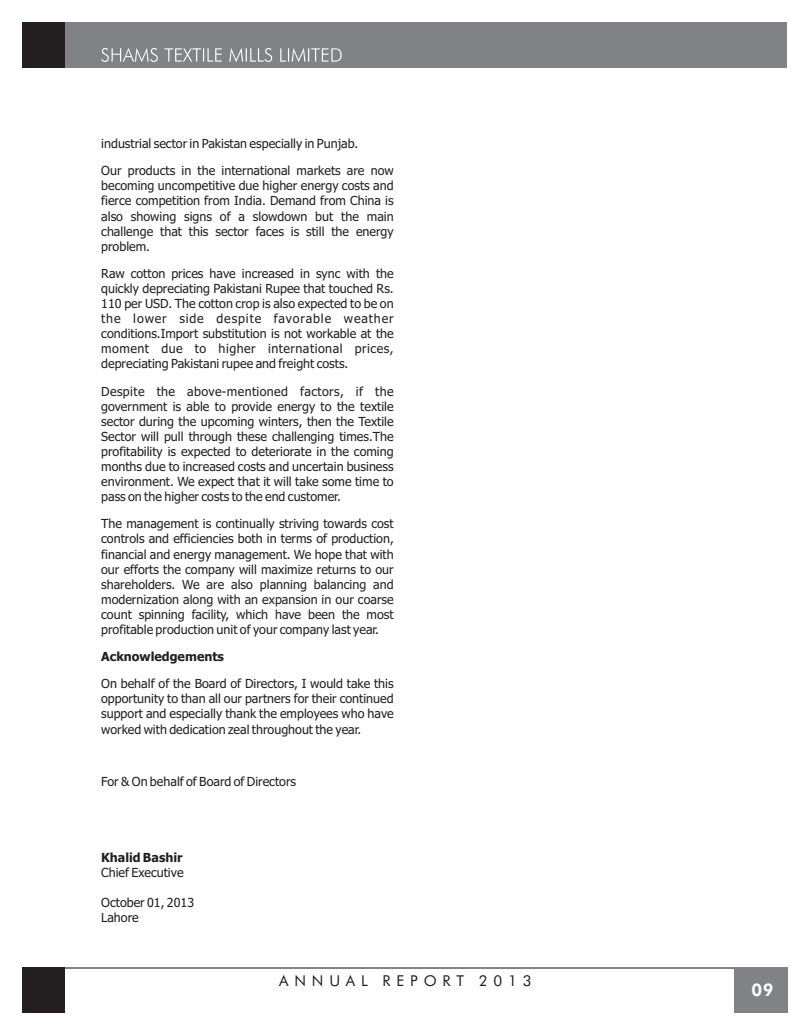
<style>
.page{position:relative;width:810px;height:1035px;background:#fff}
.page>*{position:absolute;margin:0;border:0;box-sizing:border-box;transform-origin:0 0}
.t1{font:800 17.5px "Futura BT";color:#fff}
.t2{font:15px "Futura BT";letter-spacing:.39em;color:#231f20}
.t3{font:12.5px/15.1px "Tahoma";color:#231f20;text-align:justify}
.t4{font:700 12.5px "Tahoma";color:#231f20}
</style>
<div class="page">
<div style="left:22px;top:22px;width:766px;height:46px;background:#808285"></div>
<svg style="left:101px;top:48px;width:241px;height:14px"></svg>
<hr style="left:23px;top:967px;width:765px;height:2px;background:#808285">
<div style="left:734px;top:967px;width:54px;height:45px;background:#808285"></div>
<div style="left:23px;top:967px;width:42px;height:45px;background:#231f20"></div>
<div style="left:23px;top:23px;width:42px;height:45px;background:#231f20"></div>
<p class="t3" style="left:101px;top:131px;width:294px;line-height:27.1px">industrial sector in Pakistan especially in Punjab.<br>Our products in the international markets are now</p>
<p class="t3" style="left:101px;top:179px;width:294px">becoming uncompetitive due higher energy costs and fierce competition from India. Demand from China is also showing signs of a slowdown but the main challenge that this sector faces is still the energy problem.</p>
<p class="t3" style="left:101px;top:267px;width:294px">Raw cotton prices have increased in sync with the quickly depreciating Pakistani Rupee that touched Rs.<br>110 per USD. The cotton crop is also expected to be on the lower side despite favorable weather conditions.Import substitution is not workable at the moment due to higher international prices, depreciating Pakistani rupee and freight costs.</p>
<p class="t3" style="left:101px;top:385px;width:294px">Despite the above-mentioned factors, if the government is able to provide energy to the textile sector during the upcoming winters, then the Textile Sector will pull through these challenging times.The profitability is expected to deteriorate in the coming months due to increased costs and uncertain business environment. We expect that it will take some time to pass on the higher costs to the end customer.</p>
<p class="t3" style="left:101px;top:517px;width:294px">The management is continually striving towards cost controls and efficiencies both in terms of production, financial and energy management. We hope that with our efforts the company will maximize returns to our shareholders. We are also planning balancing and modernization along with an expansion in our coarse count spinning facility, which have been the most profitable production unit of your company last year.</p>
<p class="t4" style="left:101px;top:652px;width:124px">Acknowledgements</p>
<p class="t3" style="left:101px;top:677px;width:294px">On behalf of the Board of Directors, I would take this opportunity to than all our partners for their continued support and especially thank the employees who have worked with dedication zeal throughout the year.</p>
<p class="t3" style="left:101px;top:775px;width:196px">For &amp; On behalf of Board of Directors</p>
<p class="t4" style="left:101px;top:852px;width:83px">Khalid Bashir</p>
<p class="t3" style="left:101px;top:866px;width:84px">Chief Executive</p>
<p class="t3" style="left:101px;top:896px;width:94px">October 01, 2013<br>Lahore</p>
<p class="t2" style="left:279px;top:974px;width:254px">ANNUAL REPORT 2013</p>
<h1 class="t1" style="left:751px;top:983px;width:24px">09</h1>
</div>
